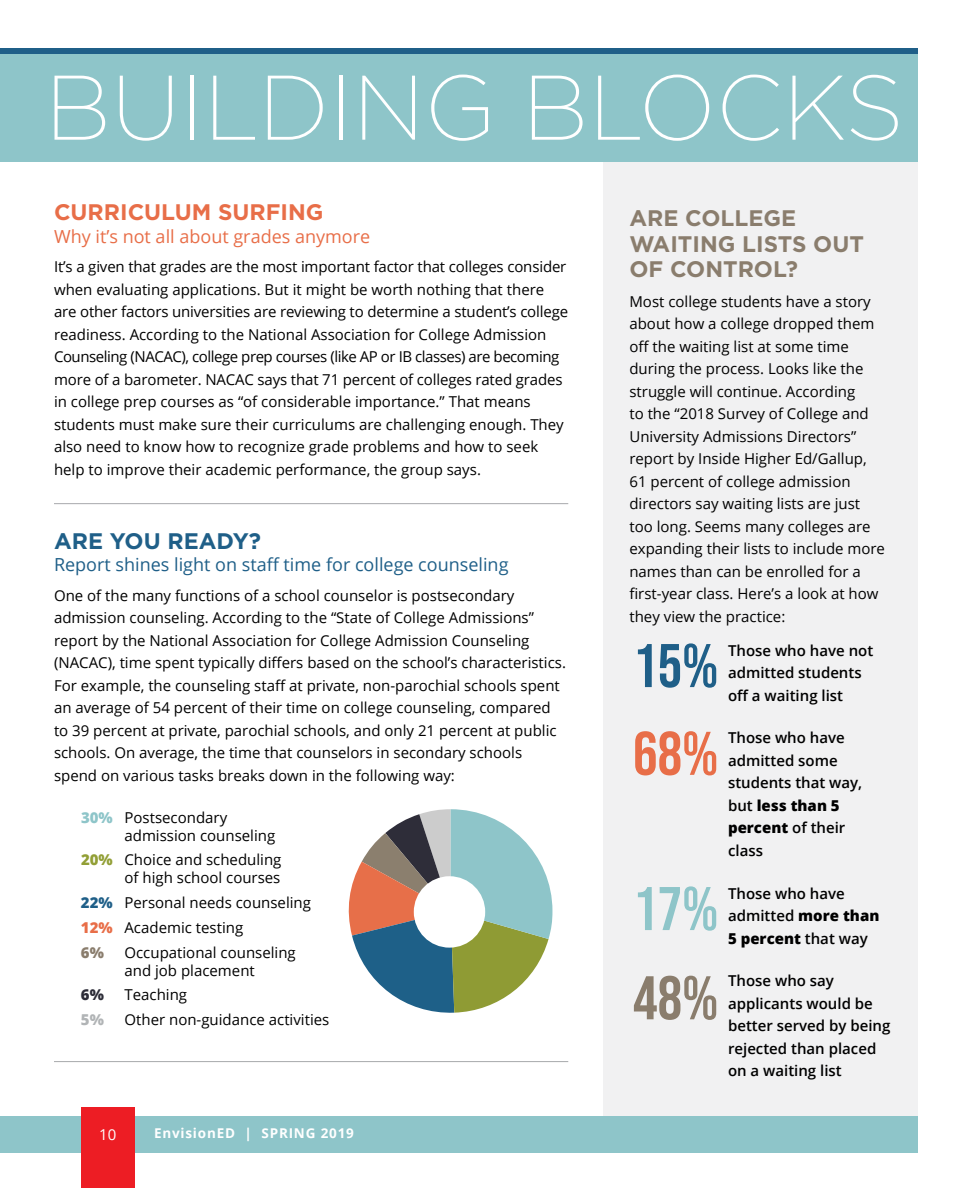
<style>
.page{position:relative;width:972px;height:1188px;background:#fff}
.page>*{position:absolute;margin:0;border:0;box-sizing:border-box;transform-origin:0 0}
.t1{font:200 91.5px "Gotham";color:#fff}
.t2{font:61.5px "Bebas Neue";color:#1f5f88}
.t3{font:61.5px "Bebas Neue";color:#e86e48}
.t4{font:61.5px "Bebas Neue";color:#8ec5c9}
.t5{font:61.5px "Bebas Neue";color:#8a7d6d}
.t6{font:700 22.5px/25.5px "Gotham";color:#8a7d6d}
.t7{font:700 22.5px "Gotham";color:#e86e48}
.t8{font:700 22.5px "Gotham";color:#1f5f88}
.t9{font:18px "Open Sans";color:#1f5f88}
.t10{font:18px "Open Sans";color:#e86e48}
.t11{font:15px/22.5px "Open Sans";color:#000}
.t12{font:600 15px/22.5px "Open Sans";color:#000}
.t13{font:15px "Open Sans";color:#fff}
.t14{font:800 15px "Open Sans";color:#2d2d38}
.t15{font:800 15px "Open Sans";color:#b1b4b6}
.t16{font:700 13.5px "Open Sans";letter-spacing:.06em;color:#fff}
.s1{font-weight:800;color:#8ec5c9}
.s2{font-weight:800;color:#929f36}
.s3{font-weight:800;color:#1f5f88}
.s4{font-weight:800;color:#e86e48}
.s5{font-weight:800;color:#8a7d6d}
.s6{font-weight:800}
</style>
<div class="page">
<div style="left:604px;top:162px;width:314px;height:955px;background:#f1f1f2"></div>
<div style="left:0;top:54px;width:918px;height:108px;background:#8ec5c9"></div>
<div style="left:0;top:1117px;width:918px;height:36px;background:#8ec5c9"></div>
<div style="left:81px;top:1107px;width:54px;height:81px;background:#ed1d24"></div>
<hr style="left:54px;top:503px;width:514px;height:1px;background:#a7a9ac">
<hr style="left:54px;top:1061px;width:514px;height:1px;background:#a7a9ac">
<svg style="left:348px;top:809px;width:204px;height:204px"></svg>
<div style="left:414px;top:876px;width:71px;height:72px;background:#fff;border-radius:50%"></div>
<div style="left:0;top:48px;width:918px;height:6px;background:#1f5f88"></div>
<h1 class="t1" style="left:45px;top:50px;width:860px">BUILDING BLOCKS</h1>
<h3 class="t7" style="left:54px;top:198px;width:271px">CURRICULUM SURFING</h3>
<p class="t10" style="left:54px;top:224px;width:318px">Why it’s not all about grades anymore</p>
<p class="t11" style="left:54px;top:255px;width:516px">It’s a given that grades are the most important factor that colleges consider when evaluating applications. But it might be worth nothing that there are other factors universities are reviewing to determine a student’s college readiness. According to the National Association for College Admission Counseling (NACAC), college prep courses (like AP or IB classes) are becoming more of a barometer. NACAC says that 71 percent of colleges rated grades in college prep courses as “of considerable importance.” That means students must make sure their curriculums are challenging enough. They also need to know how to recognize grade problems and how to seek help to improve their academic performance, the group says.</p>
<h3 class="t8" style="left:54px;top:526px;width:209px">ARE YOU READY?</h3>
<p class="t9" style="left:54px;top:552px;width:456px">Report shines light on staff time for college counseling</p>
<p class="t11" style="left:54px;top:583px;width:513px">One of the many functions of a school counselor is postsecondary admission counseling. According to the “State of College Admissions” report by the National Association for College Admission Counseling (NACAC), time spent typically differs based on the school’s characteristics.<br>For example, the counseling staff at private, non-parochial schools spent an average of 54 percent of their time on college counseling, compared to 39 percent at private, parochial schools, and only 21 percent at public schools. On average, the time that counselors in secondary schools spend on various tasks breaks down in the following way:</p>
<p class="t11" style="left:124px;top:808px;width:152px;line-height:18px;text-indent:-44px"><span class="s1">30%</span> Postsecondary admission counseling</p>
<p class="t11" style="left:81px;top:850px;width:202px;line-height:18px;text-align:right"><span class="s2">20%</span> Choice and scheduling of high school courses</p>
<p class="t11" style="left:81px;top:890px;width:232px;line-height:24.8px"><span class="s3">22%</span> Personal needs counseling<br><span class="s4">12%</span> Academic testing<br><span class="s5">6%</span></p>
<p class="t11" style="left:124px;top:943px;width:173px;line-height:18px">Occupational counseling and job placement</p>
<p class="t14" style="left:81px;top:983px;width:25px">6%</p>
<p class="t11" style="left:124px;top:983px;width:64px">Teaching</p>
<p class="t15" style="left:81px;top:1008px;width:25px">5%</p>
<p class="t11" style="left:124px;top:1008px;width:206px">Other non-guidance activities</p>
<p class="t13" style="left:99px;top:1124px;width:19px">10</p>
<p class="t16" style="left:154px;top:1124px;width:201px">EnvisionED | SPRING 2019</p>
<h3 class="t6" style="left:629px;top:206px;width:236px">ARE COLLEGE<br>WAITING LISTS OUT<br>OF CONTROL?</h3>
<p class="t11" style="left:629px;top:290px;width:257px">Most college students have a story about how a college dropped them off the waiting list at some time during the process. Looks like the struggle will continue. According<br>to the “2018 Survey of College and University Admissions Directors” report by Inside Higher Ed/Gallup, 61 percent of college admission directors say waiting lists are just too long. Seems many colleges are expanding their lists to include more names than can be enrolled for a first-year class. Here’s a look at how they view the practice:</p>
<h2 class="t2" style="left:633px;top:631px;width:87px">15%</h2>
<h2 class="t3" style="left:633px;top:719px;width:87px">68%</h2>
<h2 class="t4" style="left:633px;top:874px;width:87px">17%</h2>
<h2 class="t5" style="left:633px;top:963px;width:87px">48%</h2>
<p class="t12" style="left:728px;top:639px;width:147px">Those who have not admitted students off a waiting list</p>
<p class="t12" style="left:728px;top:726px;width:136px">Those who have admitted some students that way, but <span class="s6">less than 5 percent</span> of their class</p>
<p class="t12" style="left:728px;top:882px;width:153px">Those who have admitted <span class="s6">more than<br>5 percent</span> that way</p>
<p class="t12" style="left:728px;top:969px;width:164px">Those who say applicants would be better served by being rejected than placed on a waiting list</p>
</div>
